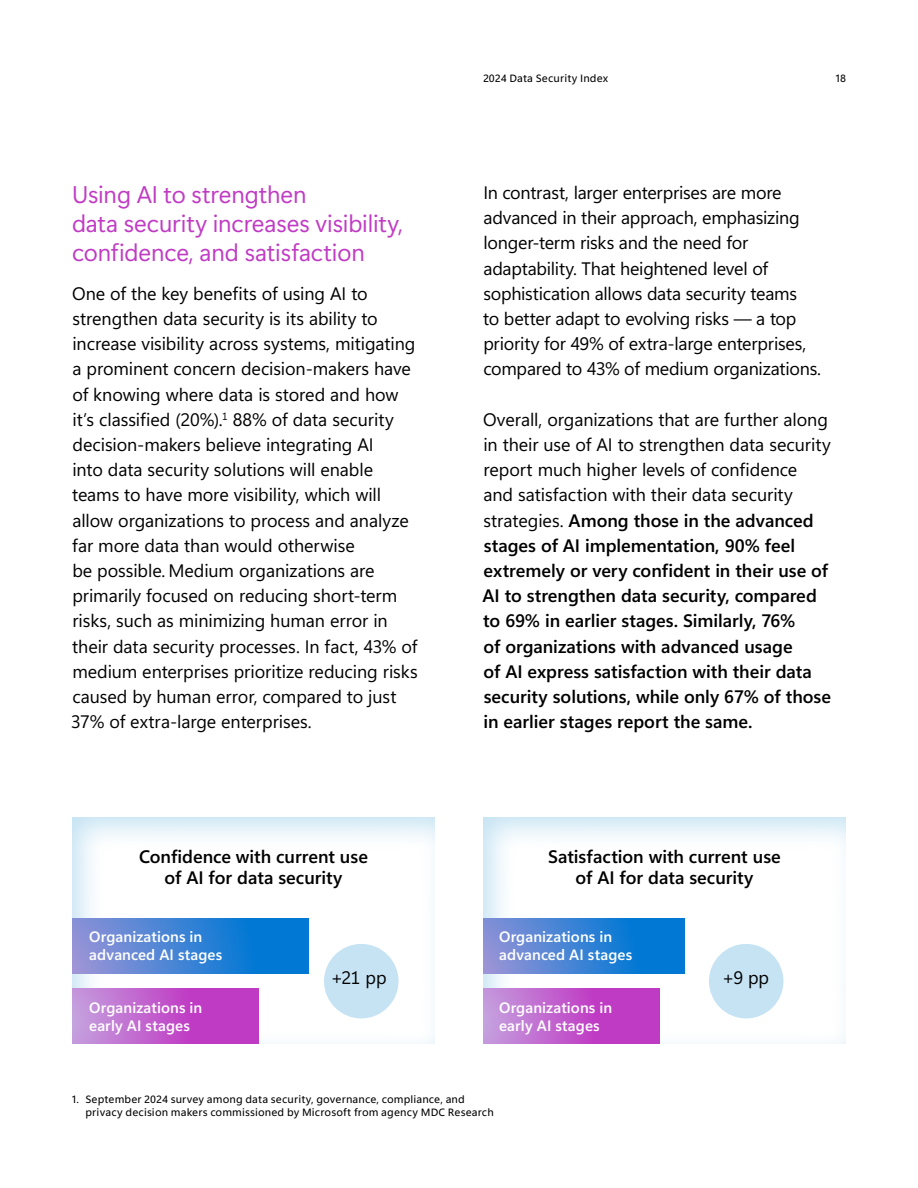
<style>
.page{position:relative;width:918px;height:1188px;background:#fff}
.page>*{position:absolute;margin:0;border:0;box-sizing:border-box;transform-origin:0 0}
.H3{font:24px/28.8px "Segoe Sans 240000";letter-spacing:-.005em;color:#c03bc4}
.Body_copy{font:18px/25.2px "Segoe Sans a 8000";letter-spacing:-.01em;color:#000}
.Body_copy-2{font:18px/25.2px "Segoe Sans a 8000";color:#000;text-align:center}
.Body_copy-3{font:15px/18px "Segoe Sans a 8000";letter-spacing:.005em;color:#fff}
.Page_Header{font:10.5px/13.5px "Segoe Sans 50000";letter-spacing:.01em;color:#000}
.s1{font-style:inherit}
</style>
<div class="page">
<div style="left:470px;top:806px;width:389px;height:238px;background:#8dc8e8;opacity:.5"></div>
<div style="left:58px;top:806px;width:390px;height:238px;background:#8dc8e8;opacity:.5"></div>
<div style="left:72px;top:918px;width:237px;height:56px;background:linear-gradient(to right,#9192d6,#0073d4)"></div>
<svg style="left:72px;top:989px;width:187px;height:55px;background:#c15bcc"></svg>
<div style="left:324px;top:944px;width:75px;height:74px;background:#c6e3f4;border-radius:50%"></div>
<div style="left:709px;top:944px;width:74px;height:74px;background:#c6e3f4;border-radius:50%"></div>
<svg style="left:483px;top:989px;width:176px;height:55px;background:#c15bcc"></svg>
<svg style="left:483px;top:918px;width:201px;height:56px;background:#3982d4"></svg>
<p class="Page_Header" style="left:483px;top:71px;width:127px">2024 Data Security Index</p>
<p class="Page_Header" style="left:836px;top:71px;width:12px">18</p>
<p class="H3" style="left:72px;top:180px;width:333px">Using AI to strengthen<br>data security increases visibility, confidence, and satisfaction</p>
<p class="Body_copy" style="left:483px;top:180px;width:339px">In contrast, larger enterprises are more advanced in their approach, emphasizing longer-term risks and the need for adaptability. That heightened level of sophistication allows data security teams<br>to better adapt to evolving risks — a top priority for 49% of extra-large enterprises, compared to 43% of medium organizations.</p>
<p class="Body_copy-2" style="left:483px;top:406px;width:350px;text-align:left"><span class="s1">Overall, organizations that are further along in their use of AI to strengthen data security report much higher levels of confidence<br>and satisfaction with their data security strategies.</span> Among those in the advanced stages of AI implementation, 90% feel extremely or very confident in their use of AI to strengthen data security, compared to 69% in earlier stages. Similarly, 76%<br>of organizations with advanced usage<br>of AI express satisfaction with their data security solutions, while only 67% of those in earlier stages report the same.</p>
<p class="Body_copy" style="left:71px;top:280px;width:348px">One of the key benefits of using AI to strengthen data security is its ability to increase visibility across systems, mitigating a prominent concern decision-makers have of knowing where data is stored and how it’s classified (20%).<sup>1</sup> 88% of data security decision-makers believe integrating AI<br>into data security solutions will enable teams to have more visibility, which will allow organizations to process and analyze far more data than would otherwise<br>be possible. Medium organizations are primarily focused on reducing short-term risks, such as minimizing human error in their data security processes. In fact, 43% of medium enterprises prioritize reducing risks caused by human error, compared to just 37% of extra-large enterprises.</p>
<p class="Body_copy-2" style="left:139px;top:845px;width:230px;line-height:21px">Confidence with current use of AI for data security</p>
<p class="Body_copy-2" style="left:548px;top:845px;width:234px;line-height:21px">Satisfaction with current use of AI for data security</p>
<p class="Body_copy-3" style="left:89px;top:928px;width:135px">Organizations in advanced AI stages</p>
<p class="Body_copy-3" style="left:89px;top:998px;width:115px">Organizations in early AI stages</p>
<p class="Body_copy-3" style="left:499px;top:928px;width:135px">Organizations in advanced AI stages</p>
<p class="Body_copy-3" style="left:499px;top:998px;width:115px">Organizations in early AI stages</p>
<p class="Body_copy" style="left:331px;top:965px;width:57px">+21 pp</p>
<p class="Body_copy" style="left:722px;top:965px;width:49px">+9 pp</p>
<p class="Page_Header" style="left:86px;top:1092px;width:410px;text-indent:-14px">1. September 2024 survey among data security, governance, compliance, and privacy decision makers commissioned by Microsoft from agency MDC Research</p>
</div>
